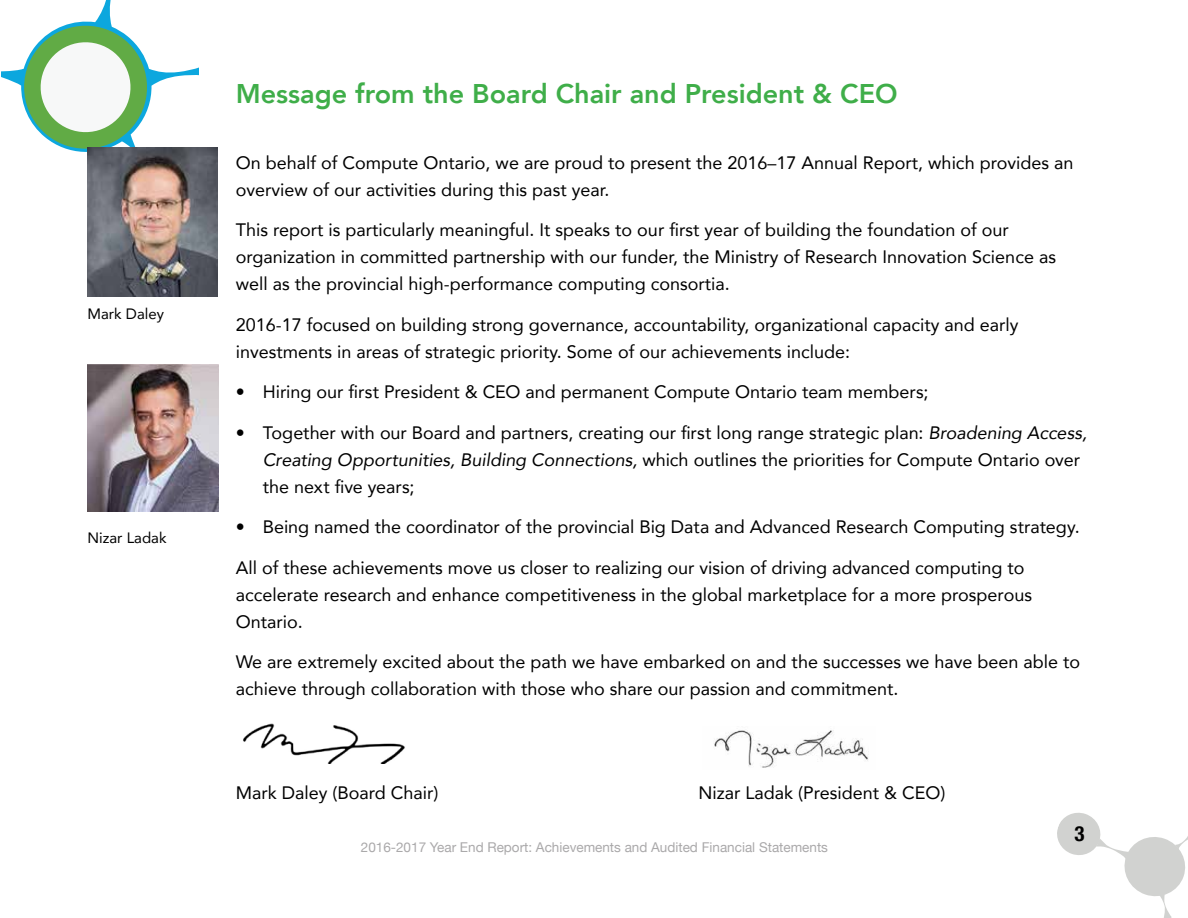
<style>
.page{position:relative;width:1188px;height:918px;background:#fff}
.page>*{position:absolute;margin:0;border:0;box-sizing:border-box;transform-origin:0 0}
.H2_Heading{font:800 27px "Avenir";color:#3fae49}
.t1{font:700 condensed 21px "Helvetica Neue";color:#000}
.Body_text{font:18px/27px "Avenir";color:#000}
.Introduction_text{font:18px/27px "Avenir";color:#000}
.Body_text-2{font:15px "Avenir";color:#000}
.t2{font:13.5px "Helvetica Neue";color:#aaa9aa}
.s1{font-style:italic}
</style>
<div class="page">
<svg style="left:1057px;top:813px;width:131px;height:105px"></svg>
<svg style="left:2px;top:0;width:196px;height:166px"></svg>
<img style="left:88px;top:148px;width:129px;height:149px">
<img style="left:88px;top:365px;width:131px;height:147px">
<img style="left:243px;top:723px;width:162px;height:40px">
<img style="left:714px;top:730px;width:155px;height:38px">
<p class="Body_text-2" style="left:88px;top:302px;width:78px">Mark Daley</p>
<p class="Body_text-2" style="left:88px;top:526px;width:80px">Nizar Ladak</p>
<p class="H2_Heading" style="left:236px;top:72px;width:663px">Message from the Board Chair and President &amp; CEO</p>
<p class="Body_text" style="left:236px;top:148px;width:839px">On behalf of Compute Ontario, we are proud to present the 2016–17 Annual Report, which provides an overview of our activities during this past year.</p>
<p class="Introduction_text" style="left:236px;top:216px;width:822px">This report is particularly meaningful. It speaks to our first year of building the foundation of our organization in committed partnership with our funder, the Ministry of Research Innovation Science as well as the provincial high-performance computing consortia.</p>
<p class="Body_text" style="left:236px;top:310px;width:784px">2016-17 focused on building strong governance, accountability, organizational capacity and early investments in areas of strategic priority. Some of our achievements include:</p>
<p class="Introduction_text" style="left:236px;top:378px;width:694px">• Hiring our first President &amp; CEO and permanent Compute Ontario team members;</p>
<p class="Introduction_text" style="left:263px;top:418px;width:826px;text-indent:-27px">• Together with our Board and partners, creating our first long range strategic plan: <span class="s1">Broadening Access,<br>Creating Opportunities, Building Connections,</span> which outlines the priorities for Compute Ontario over the next five years;</p>
<p class="Introduction_text" style="left:236px;top:513px;width:845px">• Being named the coordinator of the provincial Big Data and Advanced Research Computing strategy.</p>
<p class="Body_text" style="left:236px;top:553px;width:798px">All of these achievements move us closer to realizing our vision of driving advanced computing to accelerate research and enhance competitiveness in the global marketplace for a more prosperous<br>Ontario.</p>
<p class="Body_text" style="left:236px;top:648px;width:846px">We are extremely excited about the path we have embarked on and the successes we have been able to achieve through collaboration with those who share our passion and commitment.</p>
<p class="Body_text" style="left:236px;top:779px;width:204px">Mark Daley (Board Chair)</p>
<p class="Body_text" style="left:698px;top:779px;width:249px">Nizar Ladak (President &amp; CEO)</p>
<p class="t2" style="left:361px;top:837px;width:469px">2016-2017 Year End Report: Achievements and Audited Financial Statements</p>
<p class="t1" style="left:1074px;top:816px;width:12px">3</p>
</div>
